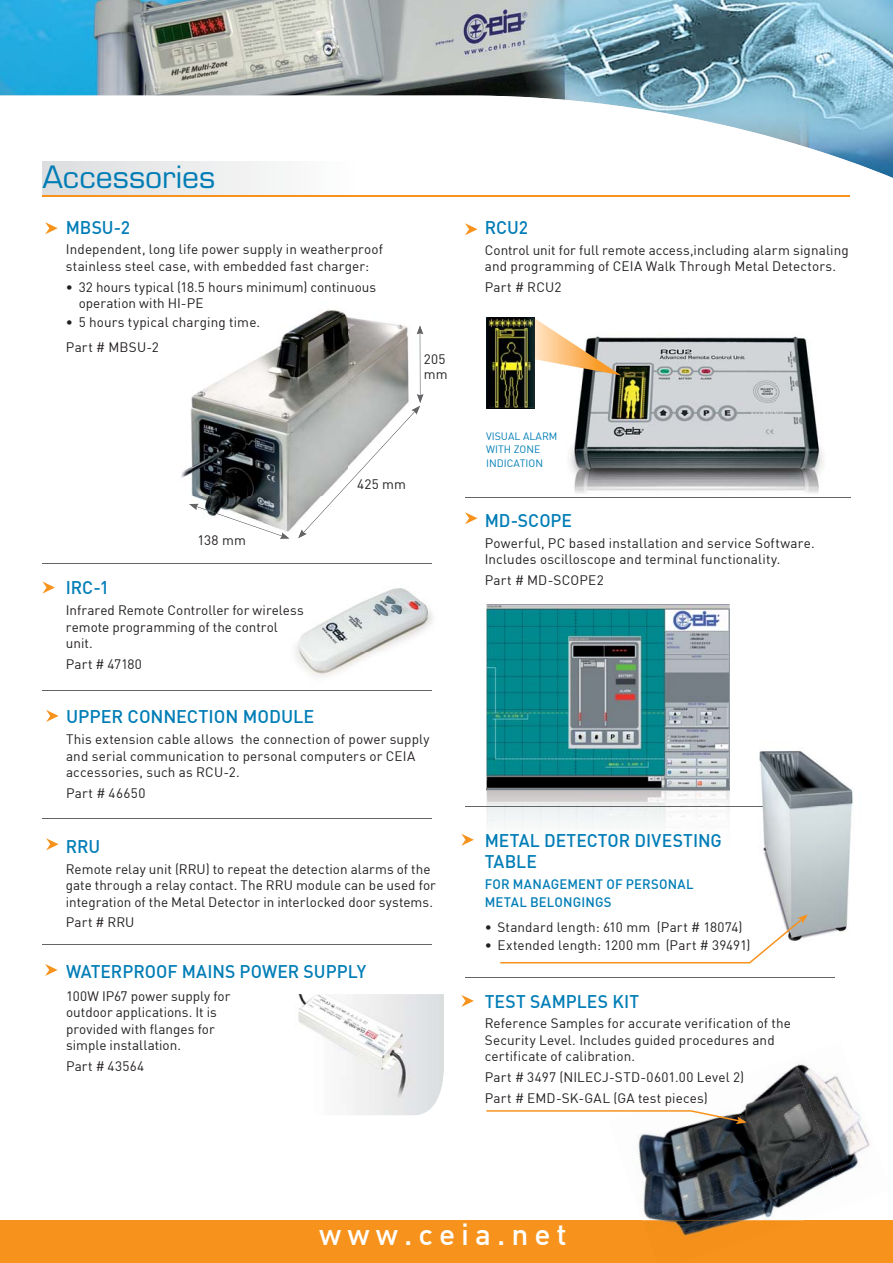
<style>
.page{position:relative;width:893px;height:1263px;background:#fff}
.page>*{position:absolute;margin:0;border:0;box-sizing:border-box;transform-origin:0 0}
.t1{font:500 30px "DIN";letter-spacing:.2em;color:#fff}
.t2{font:30px "Eurostile";color:#007db6}
.t3{font:500 18px/21px "DIN";color:#007db6}
.t4{font:13.5px/16.5px "DIN";letter-spacing:.01em;color:#231f20}
.t5{font:500 13.5px/18px "DIN";letter-spacing:.01em;color:#007db6}
.t6{font:13.5px "DIN";letter-spacing:.03em;color:#231f20}
.t7{font:10.5px/13.5px "DIN";color:#007db6}
</style>
<div class="page">
<div style="left:0;top:1220px;width:893px;height:43px;background:#f7931d"></div>
<img style="left:0;top:0;width:893px;height:178px">
<img style="left:486px;top:604px;width:244px;height:184px">
<img style="left:486px;top:791px;width:244px;height:37px">
<img style="left:570px;top:336px;width:253px;height:157px">
<svg style="left:532px;top:317px;width:89px;height:58px"></svg>
<img style="left:486px;top:318px;width:48px;height:91px">
<img style="left:638px;top:1067px;width:155px;height:105px">
<img style="left:793px;top:1064px;width:77px;height:109px">
<img style="left:642px;top:1156px;width:203px;height:64px">
<img style="left:642px;top:1220px;width:162px;height:16px">
<img style="left:181px;top:309px;width:243px;height:230px">
<svg style="left:189px;top:504px;width:100px;height:35px"></svg>
<img style="left:420px;top:334px;width:1px;height:60px">
<svg style="left:417px;top:325px;width:6px;height:9px"></svg>
<svg style="left:298px;top:394px;width:125px;height:144px"></svg>
<img style="left:298px;top:994px;width:146px;height:121px">
<img style="left:295px;top:588px;width:138px;height:88px">
<div style="left:43px;top:162px;width:548px;height:34px;background:linear-gradient(to right,#e2e3e4,#fff)"></div>
<hr style="left:43px;top:195px;width:807px;height:2px;background:#f7931d">
<svg style="left:45px;top:222px;width:13px;height:12px"></svg>
<svg style="left:42px;top:581px;width:13px;height:13px"></svg>
<svg style="left:46px;top:710px;width:13px;height:12px"></svg>
<svg style="left:46px;top:838px;width:13px;height:12px"></svg>
<svg style="left:45px;top:964px;width:13px;height:12px"></svg>
<svg style="left:461px;top:834px;width:13px;height:12px"></svg>
<svg style="left:465px;top:223px;width:12px;height:12px"></svg>
<svg style="left:465px;top:512px;width:12px;height:12px"></svg>
<svg style="left:461px;top:995px;width:13px;height:12px"></svg>
<svg style="left:486px;top:1110px;width:261px;height:14px"></svg>
<hr style="left:43px;top:563px;width:389px;height:1px;background:#636466">
<hr style="left:465px;top:497px;width:385px;height:1px;background:#636466">
<hr style="left:465px;top:806px;width:385px;height:1px;background:#636466">
<hr style="left:465px;top:977px;width:369px;height:1px;background:#636466">
<hr style="left:43px;top:690px;width:389px;height:1px;background:#636466">
<hr style="left:43px;top:818px;width:389px;height:1px;background:#636466">
<hr style="left:43px;top:944px;width:389px;height:1px;background:#636466">
<img style="left:759px;top:751px;width:94px;height:186px">
<img style="left:759px;top:806px;width:91px;height:1px">
<svg style="left:500px;top:914px;width:308px;height:49px"></svg>
<h1 class="t2" style="left:43px;top:166px;width:174px">Accessories</h1>
<h2 class="t3" style="left:66px;top:219px;width:66px">MBSU-2</h2>
<p class="t4" style="left:66px;top:241px;width:319px">Independent, long life power supply in weatherproof stainless steel case, with embedded fast charger:</p>
<p class="t4" style="left:79px;top:278px;width:299px;text-indent:-13px">• 32 hours typical (18.5 hours minimum) continuous operation with HI-PE</p>
<p class="t4" style="left:66px;top:309px;width:196px;line-height:25px">• 5 hours typical charging time.<br>Part # MBSU-2</p>
<p class="t4" style="left:424px;top:351px;width:25px;line-height:15.5px">205 mm</p>
<p class="t4" style="left:197px;top:532px;width:50px">138 mm</p>
<h2 class="t3" style="left:66px;top:579px;width:45px">IRC-1</h2>
<p class="t4" style="left:66px;top:602px;width:239px">Infrared Remote Controller for wireless remote programming of the control unit.</p>
<p class="t4" style="left:66px;top:655px;width:78px">Part # 47180</p>
<p class="t4" style="left:357px;top:476px;width:50px">425 mm</p>
<h2 class="t3" style="left:66px;top:708px;width:250px">UPPER CONNECTION MODULE</h2>
<p class="t4" style="left:66px;top:731px;width:365px">This extension cable allows the connection of power supply and serial communication to personal computers or CEIA accessories, such as RCU-2.</p>
<p class="t6" style="left:66px;top:784px;width:81px">Part # 46650</p>
<h2 class="t3" style="left:66px;top:838px;width:36px">RRU</h2>
<p class="t4" style="left:66px;top:860px;width:371px">Remote relay unit (RRU) to repeat the detection alarms of the gate through a relay contact. The RRU module can be used for integration of the Metal Detector in interlocked door systems.</p>
<p class="t4" style="left:66px;top:914px;width:70px">Part # RRU</p>
<h2 class="t3" style="left:66px;top:963px;width:302px">WATERPROOF MAINS POWER SUPPLY</h2>
<p class="t4" style="left:66px;top:987px;width:166px">100W IP67 power supply for outdoor applications. It is provided with flanges for simple installation.</p>
<p class="t4" style="left:66px;top:1058px;width:80px">Part # 43564</p>
<h2 class="t3" style="left:485px;top:219px;width:45px">RCU2</h2>
<p class="t4" style="left:485px;top:242px;width:366px">Control unit for full remote access,including alarm signaling and programming of CEIA Walk Through Metal Detectors.</p>
<p class="t4" style="left:485px;top:279px;width:78px">Part # RCU2</p>
<p class="t7" style="left:486px;top:429px;width:73px">VISUAL ALARM<br>WITH ZONE<br>INDICATION</p>
<h2 class="t3" style="left:485px;top:512px;width:89px">MD-SCOPE</h2>
<p class="t4" style="left:485px;top:534px;width:331px">Powerful, PC based installation and service Software.<br>Includes oscilloscope and terminal functionality.</p>
<p class="t4" style="left:485px;top:571px;width:121px">Part # MD-SCOPE2</p>
<h2 class="t3" style="left:485px;top:832px;width:239px">METAL DETECTOR DIVESTING<br>TABLE</h2>
<p class="t5" style="left:485px;top:876px;width:210px">FOR MANAGEMENT OF PERSONAL<br>METAL BELONGINGS</p>
<p class="t4" style="left:485px;top:918px;width:259px">• Standard length: 610 mm (Part # 18074)</p>
<p class="t4" style="left:485px;top:937px;width:267px">• Extended length: 1200 mm (Part # 39491)</p>
<h2 class="t3" style="left:485px;top:992px;width:156px">TEST SAMPLES KIT</h2>
<p class="t4" style="left:485px;top:1015px;width:308px">Reference Samples for accurate verification of the<br>Security Level. Includes guided procedures and certificate of calibration.</p>
<p class="t4" style="left:485px;top:1066px;width:261px;line-height:20.7px">Part # 3497 (NILECJ-STD-0601.00 Level 2)<br>Part # EMD-SK-GAL (GA test pieces)</p>
<h1 class="t1" style="left:319px;top:1224px;width:249px">www.ceia.net</h1>
</div>
